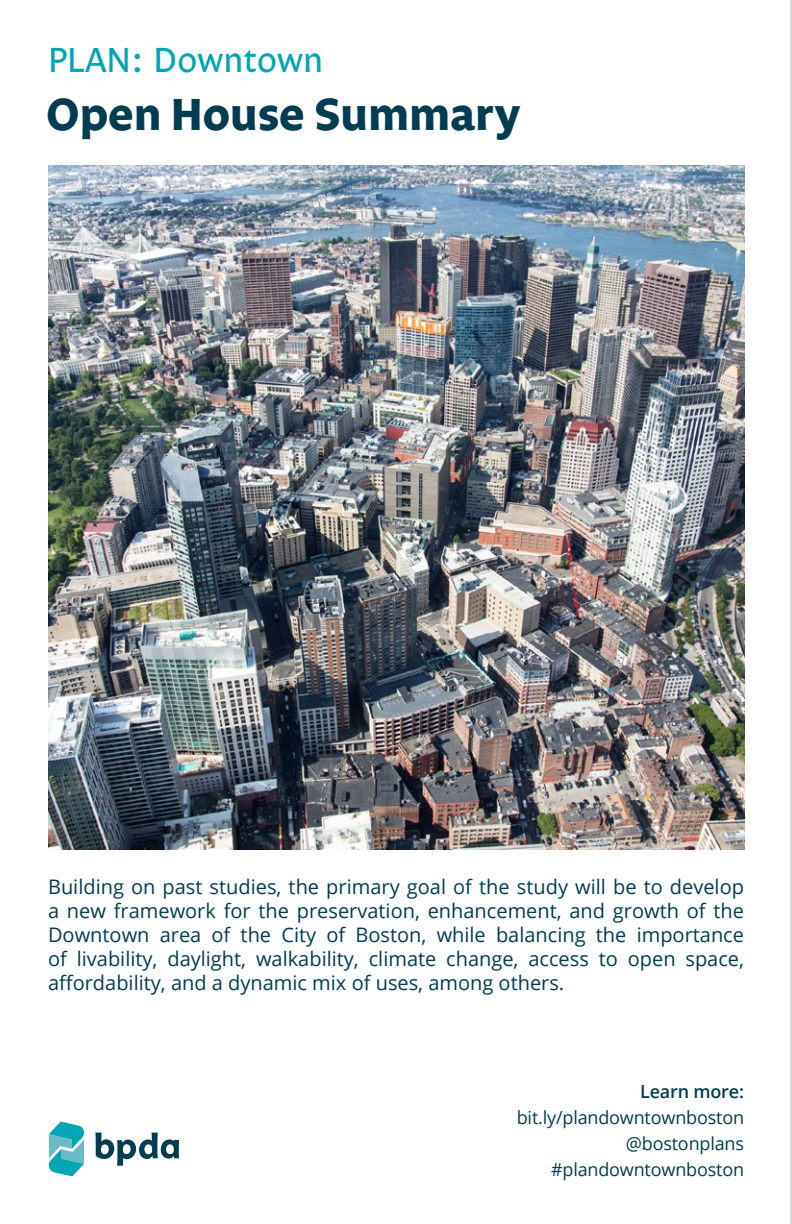
<style>
.page{position:relative;width:792px;height:1224px;background:#fff}
.page>*{position:absolute;margin:0;border:0;box-sizing:border-box;transform-origin:0 0}
.t1{font:700 46px "Legato OT";color:#003d50}
.t2{font:36px "Legato OT";color:#00a6b4}
.t3{font:20px/24px "Open Sans";color:#003d50;text-align:justify}
.t4{font:18px/26px "Open Sans";letter-spacing:-.01em;color:#003d50;text-align:right}
.t5{font:600 18px "Open Sans";letter-spacing:-.01em;color:#003d50}
</style>
<div class="page">
<svg style="left:48px;top:1122px;width:37px;height:54px"></svg>
<svg style="left:95px;top:1132px;width:84px;height:34px"></svg>
<img style="left:48px;top:166px;width:696px;height:683px">
<svg style="left:791px;top:0;width:1px;height:1224px"></svg>
<h2 class="t2" style="left:48px;top:39px;width:277px">PLAN: Downtown</h2>
<h1 class="t1" style="left:46px;top:88px;width:476px">Open House Summary</h1>
<p class="t3" style="left:48px;top:874px;width:698px">Building on past studies, the primary goal of the study will be to develop a new framework for the preservation, enhancement, and growth of the Downtown area of the City of Boston, while balancing the importance of livability, daylight, walkability, climate change, access to open space, affordability, and a dynamic mix of uses, among others.</p>
<p class="t5" style="left:640px;top:1079px;width:105px">Learn more:</p>
<p class="t4" style="left:517px;top:1104px;width:229px">bit.ly/plandowntownboston @bostonplans #plandowntownboston</p>
</div>
